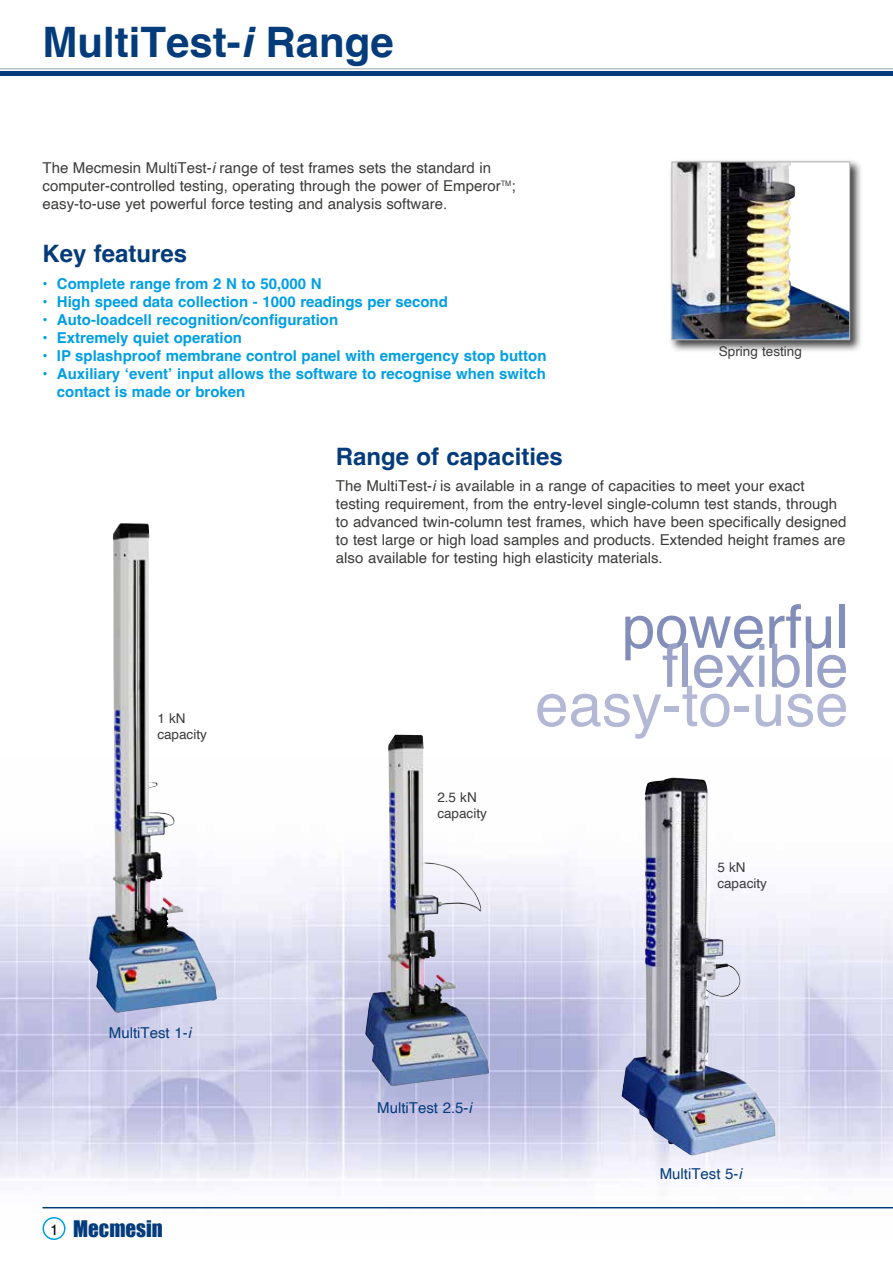
<style>
.page{position:relative;width:893px;height:1263px;background:#fff}
.page>*{position:absolute;margin:0;border:0;box-sizing:border-box;transform-origin:0 0}
.t1{font:60px "Helvetica";color:#b3b8d5}
.t2{font:60px "Helvetica";color:#838db9}
.t3{font:60px "Helvetica";color:#9ba2c7}
.t4{font:700 42px "Helvetica";color:#043c7b}
.t5{font:700 24px "Helvetica";color:#043c7b}
.t6{font:21px "Impact";color:#043c7b}
.t7{font:15px/18px "Helvetica";color:#3c3c3b}
.t8{font:700 15px/18px "Helvetica";color:#009fe3}
.t9{font:15px "Helvetica";color:#043c7b}
.t10{font:13.5px/16.2px "Helvetica";color:#3c3c3b}
.s1{font-style:italic}
.s2{font-family:"Helvetica";font-size:15px;color:#000}
</style>
<div class="page">
<img style="left:0;top:777px;width:893px;height:462px">
<div style="left:668px;top:158px;width:195px;height:195px;background:#000;opacity:.75"></div>
<img style="left:673px;top:164px;width:175px;height:174px">
<div style="left:671px;top:162px;width:179px;height:178px;border:1px solid #b3b2b2"></div>
<img style="left:621px;top:778px;width:155px;height:378px">
<img style="left:89px;top:523px;width:128px;height:490px">
<hr style="left:0;top:72px;width:893px;height:4px;background:#043c7b">
<hr style="left:0;top:68px;width:893px;height:2px;background:#bbbfc3">
<div style="left:43px;top:1217px;width:22px;height:23px;border:2px solid #009fe3;border-radius:50%"></div>
<hr style="left:43px;top:1207px;width:850px;height:1px;background:#043c7b">
<img style="left:365px;top:735px;width:124px;height:351px">
<h2 class="t4" style="left:43px;top:17px;width:353px">MultiTest-<span class="s1">i</span> Range</h2>
<p class="t7" style="left:43px;top:159px;width:475px">The Mecmesin MultiTest-<span class="s1">i</span> range of test frames sets the standard in computer-controlled testing, operating through the power of Emperor<sup>TM</sup>; easy-to-use yet powerful force testing and analysis software.</p>
<h3 class="t5" style="left:43px;top:239px;width:146px">Key features</h3>
<p class="t8" style="left:43px;top:276px;width:281px">• Complete range from 2 N to 50,000 N</p>
<p class="t8" style="left:43px;top:294px;width:407px">• High speed data collection - 1000 readings per second</p>
<p class="t8" style="left:43px;top:312px;width:297px">• Auto-loadcell recognition/configuration</p>
<p class="t8" style="left:43px;top:330px;width:201px">• Extremely quiet operation</p>
<p class="t8" style="left:43px;top:348px;width:506px">• IP splashproof membrane control panel with emergency stop button</p>
<p class="t8" style="left:57px;top:366px;width:490px;text-indent:-14px">• Auxiliary ‘event’ input allows the software to recognise when switch contact is made or broken</p>
<p class="t10" style="left:719px;top:343px;width:84px">Spring testing</p>
<p class="t10" style="left:157px;top:710px;width:51px">1 kN capacity</p>
<p class="t9" style="left:109px;top:1021px;width:84px">MultiTest 1-<span class="s1">i</span></p>
<h3 class="t6" style="left:50px;top:1212px;width:114px"><span class="s2">1</span> Mecmesin</h3>
<h3 class="t5" style="left:336px;top:441px;width:228px">Range of capacities</h3>
<p class="t7" style="left:336px;top:477px;width:512px">The MultiTest-<span class="s1">i</span> is available in a range of capacities to meet your exact testing requirement, from the entry-level single-column test stands, through to advanced twin-column test frames, which have been specifically designed to test large or high load samples and products. Extended height frames are also available for testing high elasticity materials.</p>
<p class="t10" style="left:437px;top:789px;width:51px">2.5 kN capacity</p>
<h1 class="t2" style="left:622px;top:580px;width:228px">powerful</h1>
<h1 class="t3" style="left:662px;top:619px;width:188px">flexible</h1>
<h1 class="t1" style="left:535px;top:658px;width:315px">easy-to-use</h1>
<p class="t10" style="left:717px;top:860px;width:51px">5 kN capacity</p>
<p class="t9" style="left:377px;top:1096px;width:96px">MultiTest 2.5-<span class="s1">i</span></p>
<p class="t9" style="left:660px;top:1162px;width:84px">MultiTest 5-<span class="s1">i</span></p>
</div>
